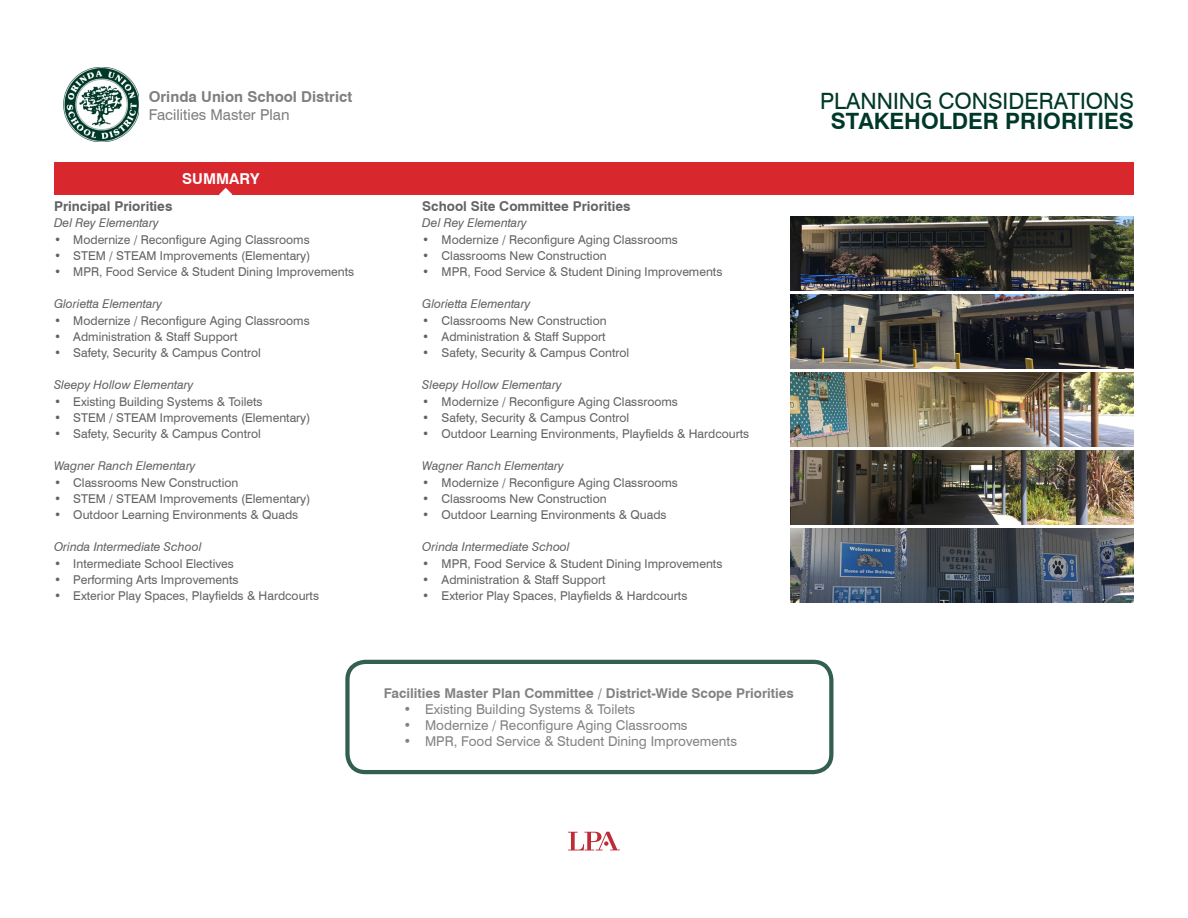
<style>
.page{position:relative;width:1188px;height:918px;background:#fff}
.page>*{position:absolute;margin:0;border:0;box-sizing:border-box;transform-origin:0 0}
.t1{font:22.5px "Swiss 721 BT";color:#003828}
.t2{font:700 22.5px "Swiss 721 BT";color:#003828}
.t3{font:700 15px "Swiss 721 BT";color:#7f7f7f}
.t4{font:15px "Swiss 721 BT";color:#7f7f7f}
.t5{font:700 15px "Swiss 721 BT";color:#fff}
.t6{font:13.5px "Swiss 721 BT";color:#636366}
.t7{font:700 13.5px "Swiss 721 BT";color:#636366}
.t8{font:12.15px "Swiss 721 BT";color:#636366}
.t9{font:italic 12.15px "Swiss 721 BT";color:#636366}
</style>
<div class="page">
<img style="left:791px;top:216px;width:343px;height:74px">
<img style="left:791px;top:294px;width:343px;height:74px">
<img style="left:791px;top:372px;width:343px;height:74px">
<img style="left:791px;top:450px;width:343px;height:74px">
<img style="left:791px;top:528px;width:343px;height:74px">
<svg style="left:568px;top:832px;width:52px;height:18px"></svg>
<img style="left:64px;top:68px;width:75px;height:74px">
<div style="left:54px;top:162px;width:1080px;height:32px;background:#d9272e"></div>
<svg style="left:219px;top:188px;width:13px;height:7px"></svg>
<div style="left:345px;top:660px;width:488px;height:114px;border:4px solid #003828;border-radius:18px"></div>
<p class="t3" style="left:149px;top:87px;width:205px">Orinda Union School District</p>
<p class="t4" style="left:149px;top:105px;width:142px">Facilities Master Plan</p>
<p class="t5" style="left:182px;top:169px;width:79px">SUMMARY</p>
<p class="t7" style="left:54px;top:198px;width:120px">Principal Priorities</p>
<p class="t9" style="left:54px;top:216px;width:106px">Del Rey Elementary</p>
<p class="t8" style="left:54px;top:232px;width:257px">• Modernize / Reconfigure Aging Classrooms</p>
<p class="t8" style="left:54px;top:248px;width:258px">• STEM / STEAM Improvements (Elementary)</p>
<p class="t8" style="left:54px;top:264px;width:302px">• MPR, Food Service &amp; Student Dining Improvements</p>
<p class="t9" style="left:54px;top:297px;width:110px">Glorietta Elementary</p>
<p class="t8" style="left:54px;top:313px;width:257px">• Modernize / Reconfigure Aging Classrooms</p>
<p class="t8" style="left:54px;top:329px;width:185px">• Administration &amp; Staff Support</p>
<p class="t8" style="left:54px;top:345px;width:209px">• Safety, Security &amp; Campus Control</p>
<p class="t9" style="left:54px;top:378px;width:141px">Sleepy Hollow Elementary</p>
<p class="t8" style="left:54px;top:394px;width:210px">• Existing Building Systems &amp; Toilets</p>
<p class="t8" style="left:54px;top:410px;width:258px">• STEM / STEAM Improvements (Elementary)</p>
<p class="t8" style="left:54px;top:426px;width:209px">• Safety, Security &amp; Campus Control</p>
<p class="t9" style="left:54px;top:459px;width:143px">Wagner Ranch Elementary</p>
<p class="t8" style="left:54px;top:475px;width:186px">• Classrooms New Construction</p>
<p class="t8" style="left:54px;top:491px;width:258px">• STEM / STEAM Improvements (Elementary)</p>
<p class="t8" style="left:54px;top:507px;width:246px">• Outdoor Learning Environments &amp; Quads</p>
<p class="t9" style="left:54px;top:540px;width:149px">Orinda Intermediate School</p>
<p class="t8" style="left:54px;top:556px;width:181px">• Intermediate School Electives</p>
<p class="t8" style="left:54px;top:572px;width:186px">• Performing Arts Improvements</p>
<p class="t8" style="left:54px;top:588px;width:267px">• Exterior Play Spaces, Playfields &amp; Hardcourts</p>
<p class="t7" style="left:422px;top:198px;width:210px">School Site Committee Priorities</p>
<p class="t9" style="left:422px;top:216px;width:106px">Del Rey Elementary</p>
<p class="t8" style="left:422px;top:232px;width:257px">• Modernize / Reconfigure Aging Classrooms</p>
<p class="t8" style="left:422px;top:248px;width:186px">• Classrooms New Construction</p>
<p class="t8" style="left:422px;top:264px;width:302px">• MPR, Food Service &amp; Student Dining Improvements</p>
<p class="t9" style="left:422px;top:297px;width:110px">Glorietta Elementary</p>
<p class="t8" style="left:422px;top:313px;width:186px">• Classrooms New Construction</p>
<p class="t8" style="left:422px;top:329px;width:185px">• Administration &amp; Staff Support</p>
<p class="t8" style="left:422px;top:345px;width:209px">• Safety, Security &amp; Campus Control</p>
<p class="t9" style="left:422px;top:378px;width:141px">Sleepy Hollow Elementary</p>
<p class="t8" style="left:422px;top:394px;width:257px">• Modernize / Reconfigure Aging Classrooms</p>
<p class="t8" style="left:422px;top:410px;width:209px">• Safety, Security &amp; Campus Control</p>
<p class="t8" style="left:422px;top:426px;width:329px">• Outdoor Learning Environments, Playfields &amp; Hardcourts</p>
<p class="t9" style="left:422px;top:459px;width:143px">Wagner Ranch Elementary</p>
<p class="t8" style="left:422px;top:475px;width:257px">• Modernize / Reconfigure Aging Classrooms</p>
<p class="t8" style="left:422px;top:491px;width:186px">• Classrooms New Construction</p>
<p class="t8" style="left:422px;top:507px;width:246px">• Outdoor Learning Environments &amp; Quads</p>
<p class="t9" style="left:422px;top:540px;width:149px">Orinda Intermediate School</p>
<p class="t8" style="left:422px;top:556px;width:302px">• MPR, Food Service &amp; Student Dining Improvements</p>
<p class="t8" style="left:422px;top:572px;width:185px">• Administration &amp; Staff Support</p>
<p class="t8" style="left:422px;top:588px;width:267px">• Exterior Play Spaces, Playfields &amp; Hardcourts</p>
<h1 class="t1" style="left:820px;top:87px;width:315px">PLANNING CONSIDERATIONS</h1>
<h1 class="t2" style="left:831px;top:108px;width:305px">STAKEHOLDER PRIORITIES</h1>
<p class="t7" style="left:384px;top:685px;width:412px">Facilities Master Plan Committee / District-Wide Scope Priorities</p>
<p class="t6" style="left:404px;top:701px;width:233px">• Existing Building Systems &amp; Toilets</p>
<p class="t6" style="left:404px;top:717px;width:286px">• Modernize / Reconfigure Aging Classrooms</p>
<p class="t6" style="left:404px;top:733px;width:335px">• MPR, Food Service &amp; Student Dining Improvements</p>
</div>
